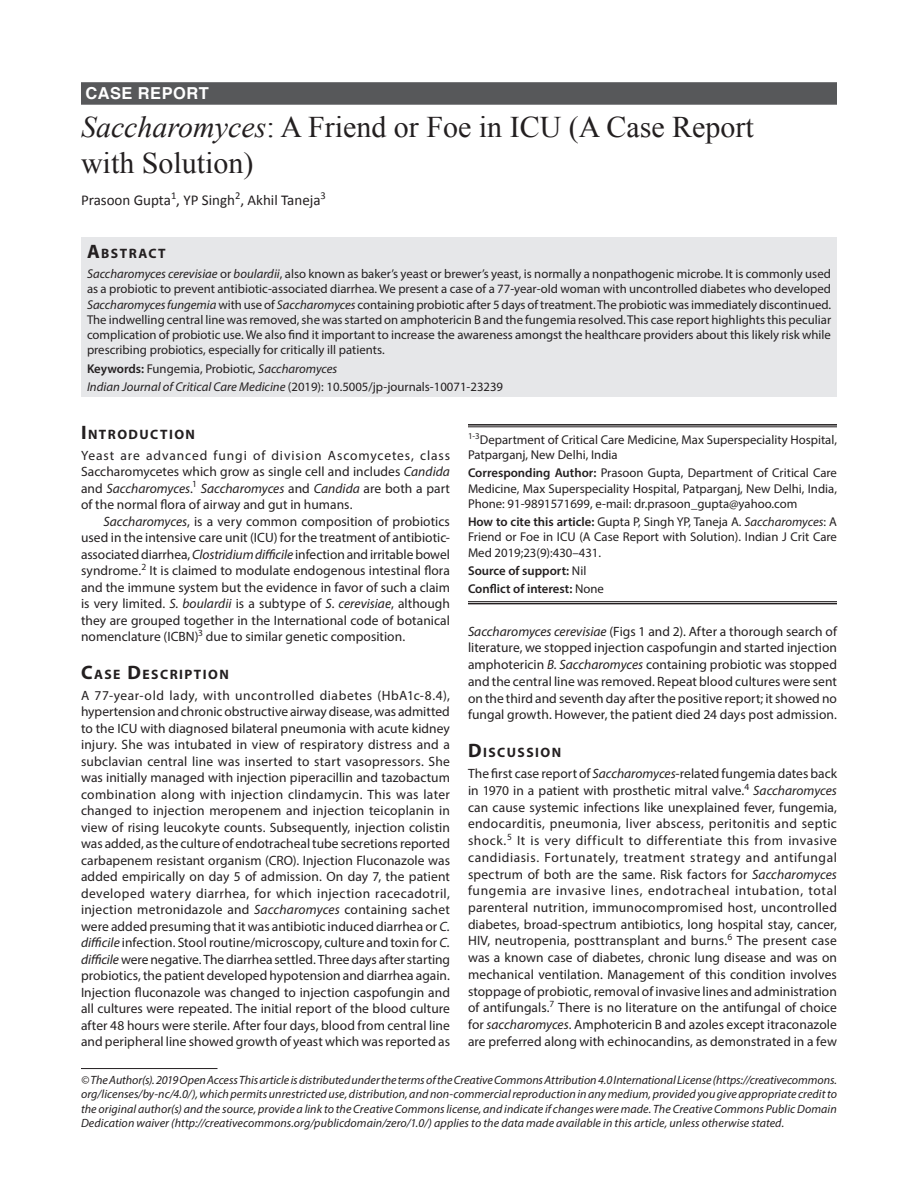
<style>
.page{position:relative;width:918px;height:1188px;background:#fff}
.page>*{position:absolute;margin:0;border:0;box-sizing:border-box;transform-origin:0 0}
.Article_Head{font:30px/36px "Times New Roman";color:#231f20}
.Article_Type{font:700 16.5px "Helvetica";letter-spacing:.025em;color:#fff}
.Author_Names{font:15px "Calibri";color:#231f20}
.A{font:700 13.65px "Myriad Pro";letter-spacing:.105em;color:#231f20}
.Text{font:13.5px/16.5px "Myriad Pro";letter-spacing:.005em;color:#231f20;text-align:justify}
.Abstract{font:12.75px/15.3px "Myriad Pro";color:#231f20;text-align:justify}
.Authors_affiliation{font:12.75px/15.3px "Myriad Pro";color:#231f20;text-align:justify}
.Authors_affiliation-2{font:600 12.75px "Myriad Pro";color:#231f20}
.Bottom_1st_page{font:italic 12px/14.4px "Myriad Pro";letter-spacing:.005em;color:#231f20;text-align:justify}
.s1{font-style:italic}
.s2{font-size:19.5px}
.s3{font-weight:600}
.s4{font-weight:400}
</style>
<div class="page">
<div style="left:81px;top:238px;width:756px;height:159px;background:#e6e7e9"></div>
<div style="left:81px;top:82px;width:756px;height:23px;background:#57585a"></div>
<hr style="left:468px;top:424px;width:369px;height:2px;background:#231f20">
<hr style="left:468px;top:427px;width:369px;height:1px;background:#231f20">
<hr style="left:468px;top:601px;width:369px;height:1px;background:#231f20">
<hr style="left:468px;top:603px;width:369px;height:1px;background:#231f20">
<hr style="left:81px;top:1068px;width:137px;height:1px;background:#231f20">
<p class="Article_Type" style="left:86px;top:84px;width:125px">CASE REPORT</p>
<p class="Article_Head" style="left:81px;top:109px;width:674px"><span class="s1">Saccharomyces</span>: A Friend or Foe in ICU (A Case Report with Solution)</p>
<p class="Author_Names" style="left:81px;top:190px;width:246px">Prasoon Gupta<sup>1</sup>, YP Singh<sup>2</sup>, Akhil Taneja<sup>3</sup></p>
<p class="A" style="left:87px;top:245px;width:80px"><span class="s2">A</span>BSTRACT</p>
<p class="Abstract" style="left:87px;top:266px;width:746px"><span class="s1">Saccharomyces cerevisiae</span> or <span class="s1">boulardii</span>, also known as baker’s yeast or brewer’s yeast, is normally a nonpathogenic microbe. It is commonly used as a probiotic to prevent antibiotic-associated diarrhea. We present a case of a 77-year-old woman with uncontrolled diabetes who developed <span class="s1">Saccharomyces fungemia</span> with use of <span class="s1">Saccharomyces</span> containing probiotic after 5 days of treatment. The probiotic was immediately discontinued.<br>The indwelling central line was removed, she was started on amphotericin B and the fungemia resolved. This case report highlights this peculiar complication of probiotic use. We also find it important to increase the awareness amongst the healthcare providers about this likely risk while prescribing probiotics, especially for critically ill patients.</p>
<p class="Abstract" style="left:87px;top:361px;width:252px"><span class="s3">Keywords:</span> Fungemia, Probiotic, <span class="s1">Saccharomyces</span></p>
<p class="Abstract" style="left:87px;top:379px;width:418px"><span class="s1">Indian Journal of Critical Care Medicine</span> (2019): 10.5005/jp-journals-10071-23239</p>
<p class="A" style="left:81px;top:425px;width:116px"><span class="s2">I</span>NTRODUCTION</p>
<p class="Text" style="left:81px;top:447px;width:371px">Yeast are advanced fungi of division Ascomycetes, class Saccharomycetes which grow as single cell and includes <span class="s1">Candida </span>and <span class="s1">Saccharomyces</span>.<sup>1</sup> <span class="s1">Saccharomyces</span> and <span class="s1">Candida</span> are both a part of the normal flora of airway and gut in humans.</p>
<p class="Text" style="left:81px;top:513px;width:371px;text-indent:22px"><span class="s1">Saccharomyces</span>, is a very common composition of probiotics used in the intensive care unit (ICU) for the treatment of antibiotic&shy;associated diarrhea, <span class="s1">Clostridium difficile</span> infection and irritable bowel syndrome.<sup>2</sup> It is claimed to modulate endogenous intestinal flora and the immune system but the evidence in favor of such a claim is very limited. <span class="s1">S. boulardii</span> is a subtype of <span class="s1">S. cerevisiae</span>, although they are grouped together in the International code of botanical nomenclature (ICBN)<sup>3</sup> due to similar genetic composition.</p>
<p class="A" style="left:81px;top:665px;width:149px"><span class="s2">C</span>ASE <span class="s2">D</span>ESCRIPTION</p>
<p class="Text" style="left:81px;top:687px;width:371px">A 77-year-old lady, with uncontrolled diabetes (HbA1c-8.4), hypertension and chronic obstructive airway disease, was admitted to the ICU with diagnosed bilateral pneumonia with acute kidney injury. She was intubated in view of respiratory distress and a subclavian central line was inserted to start vasopressors. She was initially managed with injection piperacillin and tazobactum combination along with injection clindamycin. This was later changed to injection meropenem and injection teicoplanin in view of rising leucokyte counts. Subsequently, injection colistin was added, as the culture of endotracheal tube secretions reported carbapenem resistant organism (CRO). Injection Fluconazole was added empirically on day 5 of admission. On day 7, the patient developed watery diarrhea, for which injection racecadotril, injection metronidazole and <span class="s1">Saccharomyces</span> containing sachet were added presuming that it was antibiotic induced diarrhea or <span class="s1">C. difficile</span> infection. Stool routine/microscopy, culture and toxin for <span class="s1">C. difficile</span> were negative. The diarrhea settled. Three days after starting probiotics, the patient developed hypotension and diarrhea again.<br>Injection fluconazole was changed to injection caspofungin and all cultures were repeated. The initial report of the blood culture after 48 hours were sterile. After four days, blood from central line and peripheral line showed growth of yeast which was reported as</p>
<p class="Authors_affiliation" style="left:468px;top:432px;width:370px"><sup>1-3</sup>Department of Critical Care Medicine, Max Superspeciality Hospital,<br>Patparganj, New Delhi, India</p>
<p class="Authors_affiliation" style="left:468px;top:465px;width:371px"><span class="s3">Corresponding Author:</span> Prasoon Gupta, Department of Critical Care Medicine, Max Superspeciality Hospital, Patparganj, New Delhi, India, Phone: 91-9891571699, e-mail: dr.prasoon_gupta@yahoo.com</p>
<p class="Authors_affiliation" style="left:468px;top:514px;width:371px"><span class="s3">How to cite this article:</span> Gupta P, Singh YP, Taneja A. <span class="s1">Saccharomyces</span>: A Friend or Foe in ICU (A Case Report with Solution). Indian J Crit Care Med 2019;23(9):430–431.</p>
<p class="Authors_affiliation-2" style="left:468px;top:563px;width:120px">Source of support: <span class="s4">Nil</span></p>
<p class="Authors_affiliation-2" style="left:468px;top:581px;width:137px">Conflict of interest: <span class="s4">None</span></p>
<p class="Text" style="left:468px;top:623px;width:371px"><span class="s1">Saccharomyces cerevisiae</span> (Figs 1 and 2). After a thorough search of literature, we stopped injection caspofungin and started injection amphotericin <span class="s1">B. Saccharomyces</span> containing probiotic was stopped and the central line was removed. Repeat blood cultures were sent on the third and seventh day after the positive report; it showed no fungal growth. However, the patient died 24 days post admission.</p>
<p class="A" style="left:468px;top:744px;width:95px"><span class="s2">D</span>ISCUSSION</p>
<p class="Text" style="left:468px;top:765px;width:371px">The first case report of <span class="s1">Saccharomyces</span>-related fungemia dates back in 1970 in a patient with prosthetic mitral valve.<sup>4</sup> <span class="s1">Saccharomyces </span>can cause systemic infections like unexplained fever, fungemia, endocarditis, pneumonia, liver abscess, peritonitis and septic shock.<sup>5</sup> It is very difficult to differentiate this from invasive candidiasis. Fortunately, treatment strategy and antifungal spectrum of both are the same. Risk factors for <span class="s1">Saccharomyces </span>fungemia are invasive lines, endotracheal intubation, total parenteral nutrition, immunocompromised host, uncontrolled diabetes, broad-spectrum antibiotics, long hospital stay, cancer, HIV, neutropenia, posttransplant and burns.<sup>6</sup> The present case was a known case of diabetes, chronic lung disease and was on mechanical ventilation. Management of this condition involves stoppage of probiotic, removal of invasive lines and administration of antifungals.<sup>7</sup> There is no literature on the antifungal of choice for <span class="s1">saccharomyces</span>. Amphotericin B and azoles except itraconazole are preferred along with echinocandins, as demonstrated in a few</p>
<p class="Bottom_1st_page" style="left:81px;top:1073px;width:758px">© The Author(s). 2019 Open Access This article is distributed under the terms of the Creative Commons Attribution 4.0 International License (https://creativecommons. org/licenses/by-nc/4.0/), which permits unrestricted use, distribution, and non-commercial reproduction in any medium, provided you give appropriate credit to the original author(s) and the source, provide a link to the Creative Commons license, and indicate if changes were made. The Creative Commons Public Domain Dedication waiver (http://creativecommons.org/publicdomain/zero/1.0/) applies to the data made available in this article, unless otherwise stated.</p>
</div>
